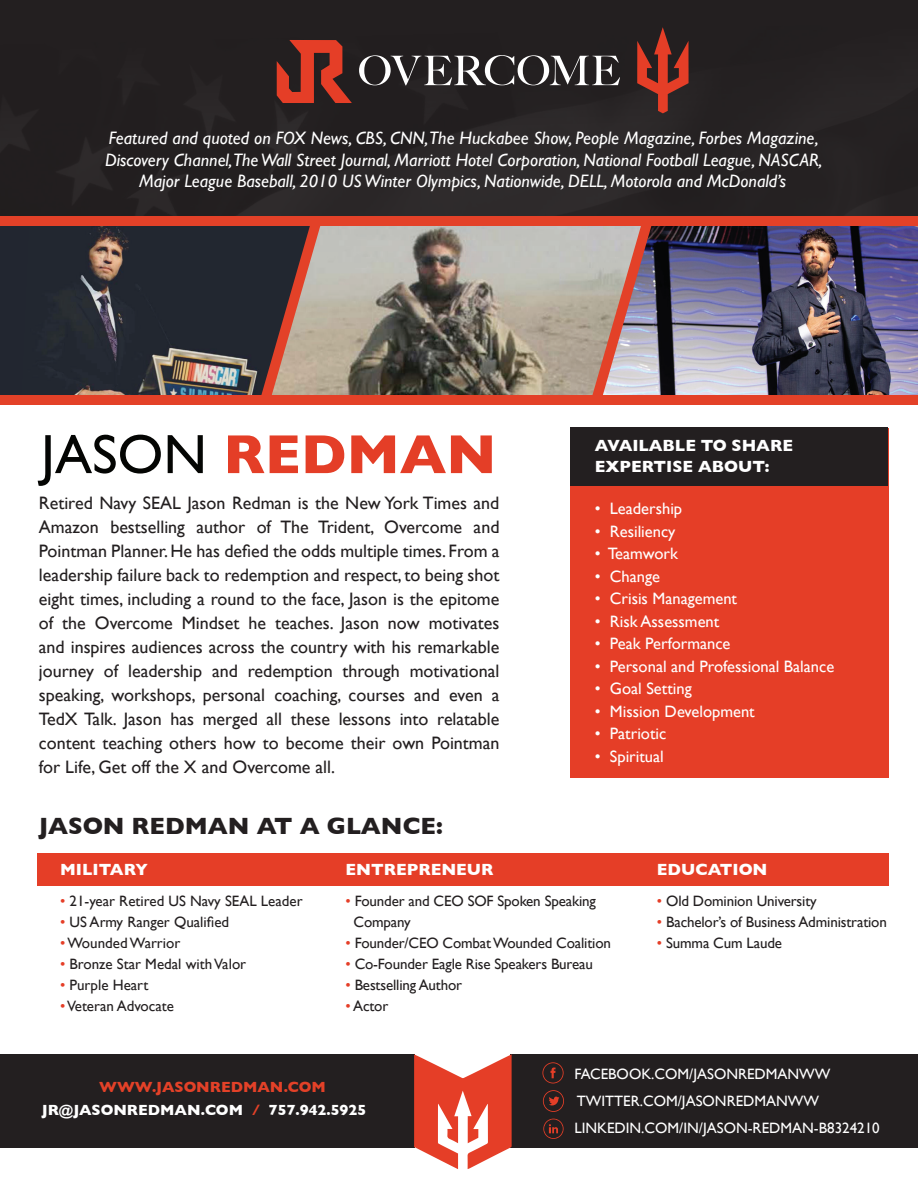
<style>
.page{position:relative;width:918px;height:1188px;background:#fff}
.page>*{position:absolute;margin:0;border:0;box-sizing:border-box;transform-origin:0 0}
.t1{font:700 55.65px "Gill Sans";color:#e43e27}
.t2{font:700 24px "Gill Sans";color:#231f20}
.t3{font:18px/24px "Gill Sans";color:#231f20;text-align:justify}
.t4{font:italic 18px/21.6px "Gill Sans";color:#fff;text-align:center}
.t5{font:16.5px "Gill Sans";color:#fff}
.t6{font:700 16.5px/21px "Gill Sans";color:#fff}
.t7{font:15px/21px "Gill Sans";letter-spacing:-.01em;color:#231f20}
.t8{font:15px/27px "Gill Sans";color:#fff}
.t9{font:700 15px "Gill Sans";color:#fff}
.t10{font:700 15px "Gill Sans";color:#e34128}
.s1{font-weight:400;color:#040503}
.s2{color:#e53e27}
.s3{color:#e34128}
</style>
<div class="page">
<div style="left:0;top:1054px;width:414px;height:93px;background:#231f20"></div>
<img style="left:653px;top:226px;width:265px;height:169px">
<img style="left:0;top:226px;width:259px;height:169px">
<img style="left:0;top:0;width:918px;height:216px">
<div style="left:38px;top:853px;width:851px;height:33px;background:#e53e27"></div>
<img style="left:322px;top:226px;width:268px;height:169px">
<div style="left:0;top:395px;width:918px;height:10px;background:#e34128"></div>
<div style="left:0;top:216px;width:918px;height:10px;background:#e34128"></div>
<svg style="left:259px;top:226px;width:63px;height:169px;background:#81655d"></svg>
<svg style="left:590px;top:226px;width:63px;height:169px;background:#bb9f9f"></svg>
<div style="left:570px;top:428px;width:319px;height:350px;background:#e53e27"></div>
<div style="left:570px;top:428px;width:318px;height:58px;background:#231f20"></div>
<div style="left:511px;top:1054px;width:407px;height:93px;background:#231f20"></div>
<svg style="left:277px;top:40px;width:75px;height:63px;background:#8b2f23"></svg>
<svg style="left:637px;top:27px;width:52px;height:86px;background:#722d24"></svg>
<svg style="left:359px;top:55px;width:261px;height:30px"></svg>
<svg style="left:542px;top:1062px;width:22px;height:21px"></svg>
<svg style="left:543px;top:1090px;width:21px;height:22px"></svg>
<svg style="left:543px;top:1119px;width:21px;height:20px"></svg>
<svg style="left:414px;top:1054px;width:97px;height:115px"></svg>
<p class="t4" style="left:105px;top:127px;width:719px">Featured and quoted on FOX News, CBS, CNN,The Huckabee Show, People Magazine, Forbes Magazine,<br>Discovery Channel,The Wall Street Journal, Marriott Hotel Corporation, National Football League, NASCAR,<br>Major League Baseball, 2010 US Winter Olympics, Nationwide, DELL, Motorola and McDonald’s</p>
<h1 class="t1" style="left:41px;top:410px;width:457px"><span class="s1">JASON</span> REDMAN</h1>
<p class="t3" style="left:39px;top:491px;width:462px">Retired Navy SEAL Jason Redman is the New York Times and Amazon bestselling author of The Trident, Overcome and Pointman Planner. He has defied the odds multiple times. From a leadership failure back to redemption and respect, to being shot eight times, including a round to the face, Jason is the epitome of the Overcome Mindset he teaches. Jason now motivates and inspires audiences across the country with his remarkable journey of leadership and redemption through motivational speaking, workshops, personal coaching, courses and even a TedX Talk. Jason has merged all these lessons into relatable content teaching others how to become their own Pointman for Life, Get off the X and Overcome all.</p>
<h2 class="t2" style="left:39px;top:807px;width:405px">JASON REDMAN AT A GLANCE:</h2>
<p class="t6" style="left:595px;top:435px;width:200px">AVAILABLE TO SHARE<br>EXPERTISE ABOUT:</p>
<p class="t5" style="left:595px;top:499px;width:89px">• Leadership</p>
<p class="t5" style="left:595px;top:521px;width:82px">• Resiliency</p>
<p class="t5" style="left:595px;top:544px;width:85px">• Teamwork</p>
<p class="t5" style="left:595px;top:566px;width:67px">• Change</p>
<p class="t5" style="left:595px;top:589px;width:144px">• Crisis Management</p>
<p class="t5" style="left:595px;top:611px;width:126px">• Risk Assessment</p>
<p class="t5" style="left:595px;top:634px;width:137px">• Peak Performance</p>
<p class="t5" style="left:595px;top:656px;width:241px">• Personal and Professional Balance</p>
<p class="t5" style="left:595px;top:679px;width:98px">• Goal Setting</p>
<p class="t5" style="left:595px;top:701px;width:161px">• Mission Development</p>
<p class="t5" style="left:595px;top:724px;width:73px">• Patriotic</p>
<p class="t5" style="left:595px;top:746px;width:70px">• Spiritual</p>
<p class="t6" style="left:60px;top:859px;width:89px">MILITARY</p>
<p class="t7" style="left:60px;top:890px;width:244px"><span class="s2">•</span> 21-year Retired US Navy SEAL Leader</p>
<p class="t7" style="left:60px;top:911px;width:171px"><span class="s2">•</span> US Army Ranger Qualified</p>
<p class="t7" style="left:60px;top:932px;width:122px"><span class="s2">•</span> Wounded Warrior</p>
<p class="t7" style="left:60px;top:953px;width:188px"><span class="s2">•</span> Bronze Star Medal with Valor</p>
<p class="t7" style="left:60px;top:974px;width:90px"><span class="s2">•</span> Purple Heart</p>
<p class="t7" style="left:60px;top:995px;width:116px"><span class="s2">•</span> Veteran Advocate</p>
<p class="t6" style="left:346px;top:859px;width:150px">ENTREPRENEUR</p>
<p class="t6" style="left:657px;top:859px;width:112px">EDUCATION</p>
<p class="t7" style="left:354px;top:890px;width:244px;text-indent:-8px"><span class="s2">•</span> Founder and CEO SOF Spoken Speaking<br>Company</p>
<p class="t7" style="left:346px;top:932px;width:267px"><span class="s2">•</span> Founder/CEO Combat Wounded Coalition</p>
<p class="t7" style="left:346px;top:953px;width:249px"><span class="s2">•</span> Co-Founder Eagle Rise Speakers Bureau</p>
<p class="t7" style="left:346px;top:974px;width:118px"><span class="s2">•</span> Bestselling Author</p>
<p class="t7" style="left:346px;top:995px;width:44px"><span class="s2">•</span> Actor</p>
<p class="t7" style="left:657px;top:890px;width:161px"><span class="s2">•</span> Old Dominion University</p>
<p class="t7" style="left:657px;top:911px;width:231px"><span class="s2">•</span> Bachelor’s of Business Administration</p>
<p class="t7" style="left:657px;top:932px;width:127px"><span class="s2">•</span> Summa Cum Laude</p>
<p class="t10" style="left:99px;top:1075px;width:228px">WWW.JASONREDMAN.COM</p>
<p class="t9" style="left:42px;top:1098px;width:326px">JR@JASONREDMAN.COM <span class="s3">/</span> 757.942.5925</p>
<p class="t8" style="left:574px;top:1060px;width:307px">FACEBOOK.COM/JASONREDMANWW<br>TWITTER.COM/JASONREDMANWW<br>LINKEDIN.COM/IN/JASON-REDMAN-B8324210</p>
</div>
